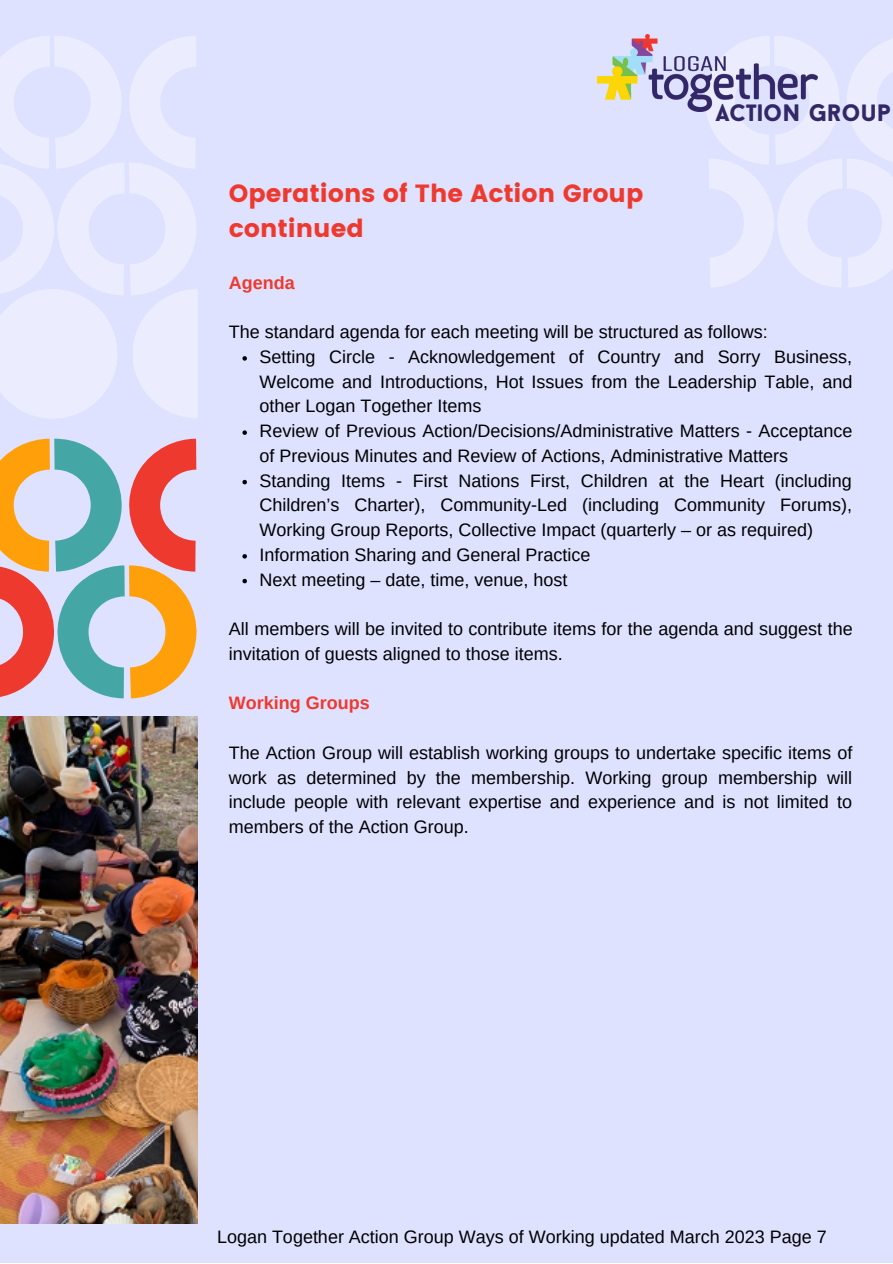
<style>
.page{position:relative;width:893px;height:1264px;background:#fff}
.page>*{position:absolute;margin:0;border:0;box-sizing:border-box;transform-origin:0 0}
.t1{font:24.9px/34.8px "Poppins";color:#ee3a2e}
.t2{font:900 24px "Baron Neue";color:#322867}
.t3{font:18px/24.8px "Arimo";color:#000}
.t4{font:700 18px "Arimo";color:#ee3a2e}
</style>
<div class="page">
<div style="left:0;top:0;width:892px;height:1262px;background:#dee2ff"></div>
<svg style="left:707px;top:39px;width:185px;height:248px"></svg>
<svg style="left:0;top:438px;width:197px;height:260px"></svg>
<svg style="left:0;top:36px;width:198px;height:382px"></svg>
<img style="left:598px;top:34px;width:219px;height:78px">
<svg style="left:242px;top:356px;width:5px;height:4px"></svg>
<svg style="left:242px;top:430px;width:5px;height:5px"></svg>
<svg style="left:242px;top:480px;width:5px;height:4px"></svg>
<svg style="left:242px;top:554px;width:5px;height:4px"></svg>
<svg style="left:242px;top:579px;width:5px;height:4px"></svg>
<img style="left:0;top:716px;width:197px;height:507px">
<h1 class="t1" style="left:229px;top:176px;width:416px">Operations of The Action Group continued</h1>
<h2 class="t2" style="left:715px;top:103px;width:177px">ACTION GROUP</h2>
<p class="t4" style="left:229px;top:272px;width:67px">Agenda</p>
<p class="t3" style="left:229px;top:319px;width:540px">The standard agenda for each meeting will be structured as follows:</p>
<p class="t3" style="left:259px;top:344px;width:594px">Setting Circle - Acknowledgement of Country and Sorry Business, Welcome and Introductions, Hot Issues from the Leadership Table, and other Logan Together Items<br>Review of Previous Action/Decisions/Administrative Matters - Acceptance of Previous Minutes and Review of Actions, Administrative Matters Standing Items - First Nations First, Children at the Heart (including Children’s Charter), Community-Led (including Community Forums), Working Group Reports, Collective Impact (quarterly – or as required)<br>Information Sharing and General Practice<br>Next meeting – date, time, venue, host</p>
<p class="t3" style="left:229px;top:616px;width:625px">All members will be invited to contribute items for the agenda and suggest the invitation of guests aligned to those items.</p>
<p class="t4" style="left:229px;top:693px;width:142px">Working Groups</p>
<p class="t3" style="left:229px;top:740px;width:624px;text-align:justify">The Action Group will establish working groups to undertake specific items of work as determined by the membership. Working group membership will include people with relevant expertise and experience and is not limited to members of the Action Group.</p>
<p class="t3" style="left:217px;top:1223px;width:611px">Logan Together Action Group Ways of Working updated March 2023 Page 7</p>
</div>
